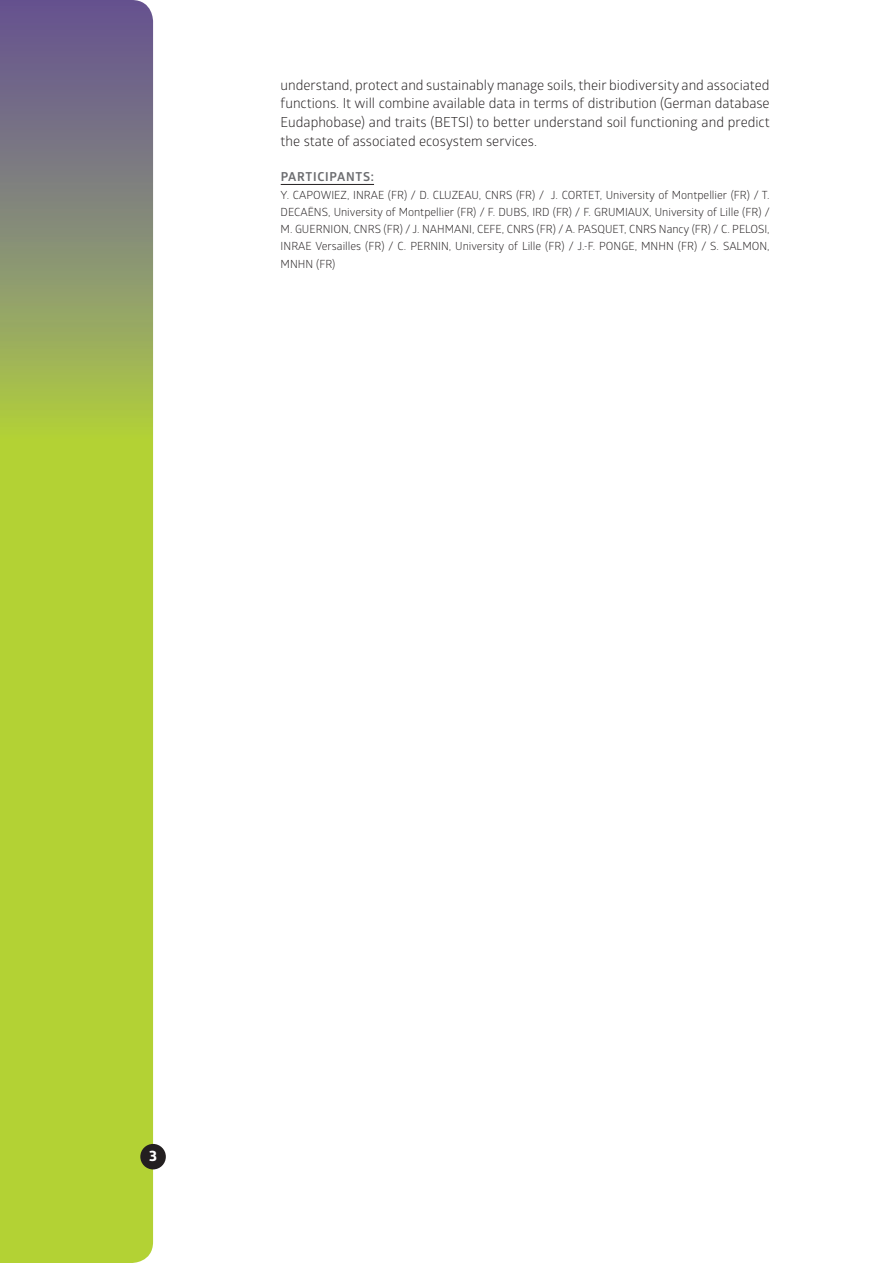
<style>
.page{position:relative;width:893px;height:1263px;background:#fff}
.page>*{position:absolute;margin:0;border:0;box-sizing:border-box;transform-origin:0 0}
.t1{font:700 14.85px "Globerx";color:#fff}
._6__texte_courant{font:13.8px/18.6px "Glober";color:#231f20;text-align:justify}
._9__chercheurs_texte{font:700 12.3px "Glober";letter-spacing:.06em;color:#6c6d70}
._7__légende{font:11.25px/17.2px "Glober";color:#231f20;text-align:justify}
</style>
<div class="page">
<svg style="left:0;top:0;width:153px;height:1263px;background:#a3b949"></svg>
<div style="left:140px;top:1144px;width:26px;height:25px;background:#231f20;border-radius:50%"></div>
<hr style="left:281px;top:184px;width:93px;height:1px;background:#231f20">
<p class="_6__texte_courant" style="left:281px;top:75px;width:491px">understand, protect and sustainably manage soils, their biodiversity and associated functions. It will combine available data in terms of distribution (German database Eudaphobase) and traits (BETSI) to better understand soil functioning and predict the state of associated ecosystem services.</p>
<p class="_9__chercheurs_texte" style="left:281px;top:168px;width:95px">PARTICIPANTS:</p>
<p class="_7__légende" style="left:281px;top:186px;width:491px">Y. CAPOWIEZ, INRAE (FR) / D. CLUZEAU, CNRS (FR) / J. CORTET, University of Montpellier (FR) / T.<br>DECAËNS, University of Montpellier (FR) / F. DUBS, IRD (FR) / F. GRUMIAUX, University of Lille (FR) / M. GUERNION, CNRS (FR) / J. NAHMANI, CEFE, CNRS (FR) / A. PASQUET, CNRS Nancy (FR) / C. PELOSI, INRAE Versailles (FR) / C. PERNIN, University of Lille (FR) / J.-F. PONGE, MNHN (FR) / S. SALMON, MNHN (FR)</p>
<h1 class="t1" style="left:149px;top:1145px;width:9px">3</h1>
</div>
